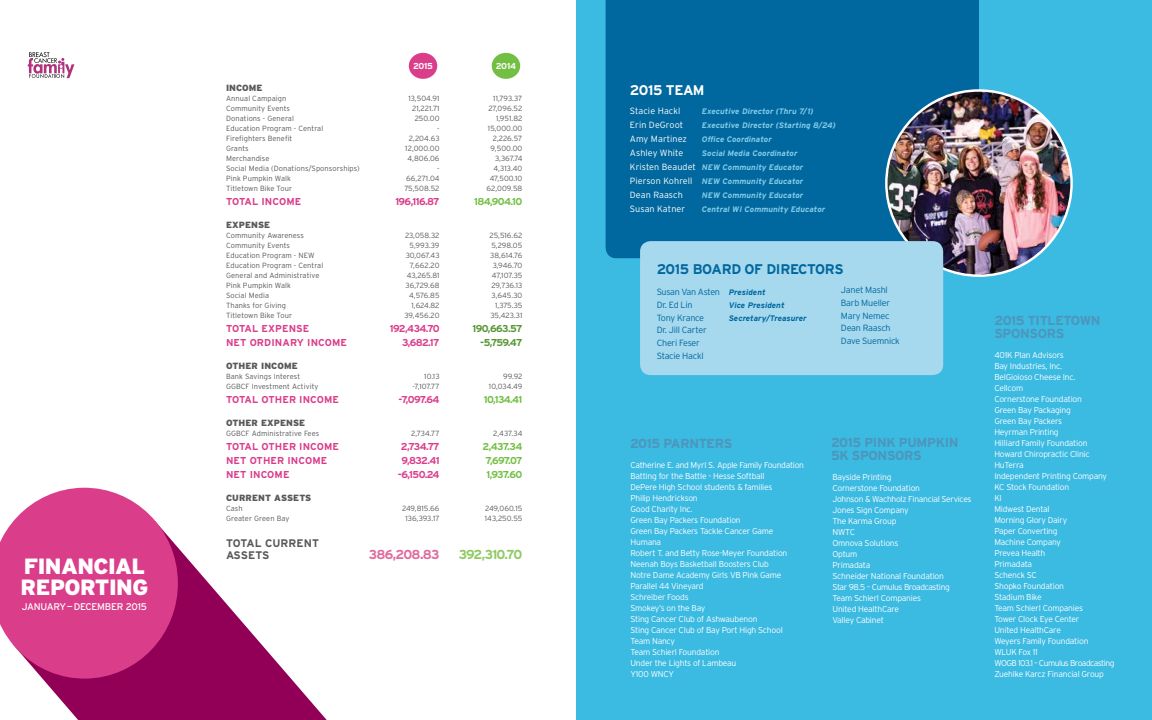
<style>
.page{position:relative;width:1152px;height:720px;background:#fff}
.page>*{position:absolute;margin:0;border:0;box-sizing:border-box;transform-origin:0 0}
.t1{font:900 22.1px/20.3px "Interstate";letter-spacing:-.025em;color:#fff}
.t2{font:700 14px "Interstate";letter-spacing:-.025em;color:#00689e}
.t3{font:700 14px "Interstate";letter-spacing:-.025em;color:#fff}
.t4{font:700 13px/13px "Interstate";letter-spacing:-.025em;color:#4d95bb}
.t5{font:700 13px "Interstate";letter-spacing:-.06em;color:#df6b9e}
.t6{font:700 13px "Interstate";letter-spacing:-.08em;color:#8fc964}
.t7{font:700 11px/12px "Interstate";letter-spacing:.01em;color:#58595b}
.t8{font:700 10px/14px "Interstate";letter-spacing:.01em;color:#da3d8a}
.t9{font:700 10px/14px "Interstate";letter-spacing:-.07em;color:#da3d8a;text-align:center}
.t10{font:700 10px/14px "Interstate";letter-spacing:-.085em;color:#72bf44;text-align:center}
.t11{font:700 10px "Interstate";letter-spacing:-.055em;color:#72bf44}
.t12{font:700 10px/14px "Interstate";letter-spacing:-.065em;color:#559534;text-align:right}
.t13{font:700 10px/14px "Interstate";letter-spacing:-.055em;color:#da3d8a;text-align:right}
.t14{font:9.7px "Interstate";letter-spacing:-.025em;color:#fff}
.t15{font:300 9px/12.7px "Interstate";letter-spacing:-.025em;color:#00689e}
.t16{font:300 9px "Interstate";letter-spacing:.01em;color:#fff}
.t17{font:900 9px "Interstate";letter-spacing:.01em;color:#58595b}
.t18{font:700 8.6px "Interstate";letter-spacing:-.025em;color:#fff}
.t19{font:300 8.5px/11px "Interstate";letter-spacing:-.025em;color:#fff}
.t20{font:italic 700 8px/14px "Interstate";letter-spacing:.01em;color:#82cbe9}
.t21{font:italic 700 8px "Interstate";letter-spacing:.01em;color:#00689e}
.t22{font:300 7.5px/10px "Interstate";letter-spacing:.01em;color:#58595b;text-align:right}
.s1{font-weight:300;font-style:normal;font-size:9px;color:#fff}
.s2{font-weight:700;font-style:italic;font-size:8px}
</style>
<div class="page">
<svg style="left:43px;top:549px;width:284px;height:171px;fill:#910056"></svg>
<svg style="left:0;top:487px;width:179px;height:192px;background:#d95194"></svg>
<div style="left:576px;top:0;width:576px;height:720px;background:#3bbae2"></div>
<div style="left:606px;top:0;width:373px;height:258px;background:#00689e"></div>
<img style="left:886px;top:91px;width:186px;height:185px">
<svg style="left:28px;top:52px;width:46px;height:26px"></svg>
<div style="left:492px;top:53px;width:28px;height:26px;background:#72bf44;border-radius:50%"></div>
<div style="left:409px;top:53px;width:28px;height:26px;background:#da3d8a;border-radius:50%"></div>
<div style="left:640px;top:241px;width:303px;height:134px;background:#a6d8ee;border-radius:11px"></div>
<h1 class="t1" style="left:21px;top:556px;width:129px">FINANCIAL<br>REPORTING</h1>
<p class="t14" style="left:22px;top:600px;width:127px">JANUARY — DECEMBER 2015</p>
<p class="t17" style="left:226px;top:83px;width:38px">INCOME</p>
<p class="t22" style="left:226px;top:93px;width:135px;text-align:left">Annual Campaign<br>Community Events<br>Donations - General<br>Education Program - Central<br>Firefighters Benefit<br>Grants<br>Merchandise<br>Social Media (Donations/Sponsorships)<br>Pink Pumpkin Walk<br>Titletown Bike Tour</p>
<p class="t8" style="left:226px;top:194px;width:77px">TOTAL INCOME</p>
<p class="t17" style="left:226px;top:220px;width:46px">EXPENSE</p>
<p class="t22" style="left:226px;top:230px;width:99px;text-align:left">Community Awareness<br>Community Events<br>Education Program - NEW<br>Education Program - Central<br>General and Administrative<br>Pink Pumpkin Walk<br>Social Media<br>Thanks for Giving<br>Titletown Bike Tour</p>
<p class="t8" style="left:226px;top:321px;width:123px">TOTAL EXPENSE<br>NET ORDINARY INCOME</p>
<p class="t17" style="left:226px;top:361px;width:73px">OTHER INCOME</p>
<p class="t22" style="left:226px;top:371px;width:94px;text-align:left">Bank Savings Interest<br>GGBCF Investment Activity</p>
<p class="t8" style="left:226px;top:392px;width:115px">TOTAL OTHER INCOME</p>
<p class="t17" style="left:226px;top:418px;width:81px">OTHER EXPENSE</p>
<p class="t22" style="left:226px;top:428px;width:95px">GGBCF Administrative Fees</p>
<p class="t8" style="left:226px;top:439px;width:115px">TOTAL OTHER INCOME<br>NET OTHER INCOME<br>NET INCOME</p>
<p class="t17" style="left:226px;top:493px;width:87px">CURRENT ASSETS</p>
<p class="t22" style="left:226px;top:503px;width:65px;text-align:left">Cash<br>Greater Green Bay</p>
<p class="t7" style="left:226px;top:537px;width:94px">TOTAL CURRENT<br>ASSETS</p>
<p class="t18" style="left:413px;top:61px;width:22px">2015</p>
<p class="t18" style="left:496px;top:61px;width:22px">2014</p>
<p class="t22" style="left:404px;top:93px;width:37px">13,504.91<br>21,221.71<br>250.00<br>-<br>2,204.63<br>12,000.00<br>4,806.06 -<br>66,271.04<br>75,508.52</p>
<p class="t8" style="left:395px;top:194px;width:46px">196,116.87</p>
<p class="t22" style="left:405px;top:230px;width:37px">23,058.32<br>5,993.39<br>30,067.43<br>7,662.20<br>43,265.81<br>36,729.68<br>4,576.85<br>1,624.82<br>39,456.20</p>
<p class="t13" style="left:390px;top:321px;width:51px">192,434.70<br>3,682.17</p>
<p class="t22" style="left:412px;top:371px;width:29px">10.13 -7,107.77</p>
<p class="t8" style="left:399px;top:392px;width:42px">-7,097.64</p>
<p class="t22" style="left:411px;top:428px;width:30px">2,734.77</p>
<p class="t9" style="left:398px;top:439px;width:43px">2,734.77<br>9,832.41 -6,150.24</p>
<p class="t22" style="left:402px;top:503px;width:39px;text-align:center">249,815.66<br>136,393.17</p>
<h3 class="t5" style="left:369px;top:547px;width:72px">386,208.83</h3>
<p class="t22" style="left:487px;top:93px;width:37px">11,793.37<br>27,096.52<br>1,951.82<br>15,000.00<br>2,226.57<br>9,500.00<br>3,367.74<br>4,313.40<br>47,500.10<br>62,009.58</p>
<p class="t11" style="left:474px;top:195px;width:50px">184,904.10</p>
<p class="t22" style="left:490px;top:230px;width:34px">25,516.62<br>5,298.05<br>38,614.76<br>3,946.70<br>47,107.35<br>29,736.13<br>3,645.30<br>1,375.35<br>35,423.31</p>
<p class="t12" style="left:473px;top:321px;width:51px">190,663.57 -5,759.47</p>
<p class="t22" style="left:489px;top:371px;width:35px">99.92<br>10,034.49</p>
<p class="t11" style="left:484px;top:393px;width:40px">10,134.41</p>
<p class="t22" style="left:493px;top:428px;width:31px">2,437.34</p>
<p class="t10" style="left:483px;top:439px;width:41px">2,437.34<br>7,697.07<br>1,937.60</p>
<p class="t22" style="left:485px;top:503px;width:39px;text-align:left">249,060.15<br>143,250.55</p>
<h3 class="t6" style="left:459px;top:547px;width:65px">392,310.70</h3>
<h2 class="t3" style="left:630px;top:82px;width:76px">2015 TEAM</h2>
<p class="t16" style="left:630px;top:105px;width:52px">Stacie Hackl</p>
<p class="t20" style="left:702px;top:104px;width:113px">Executive Director (Thru 7/1)</p>
<p class="t16" style="left:630px;top:119px;width:55px">Erin DeGroot</p>
<p class="t20" style="left:702px;top:118px;width:135px">Executive Director (Starting 8/24)</p>
<p class="t16" style="left:630px;top:133px;width:59px">Amy Martinez</p>
<p class="t20" style="left:702px;top:132px;width:71px">Office Coordinator</p>
<p class="t16" style="left:630px;top:147px;width:55px">Ashley White</p>
<p class="t20" style="left:630px;top:146px;width:175px;text-indent:72px">Social Media Coordinator<br><span class="s1">Kristen Beaudet</span> NEW Community Educator<br><span class="s1">Pierson Kohrell</span> NEW Community Educator</p>
<p class="t16" style="left:630px;top:189px;width:54px">Dean Raasch</p>
<p class="t20" style="left:702px;top:188px;width:103px">NEW Community Educator</p>
<p class="t16" style="left:630px;top:203px;width:57px">Susan Katner</p>
<p class="t20" style="left:702px;top:202px;width:125px">Central WI Community Educator</p>
<h2 class="t2" style="left:657px;top:260px;width:189px">2015 BOARD OF DIRECTORS</h2>
<p class="t15" style="left:657px;top:286px;width:110px">Susan Van Asten <span class="s2">President<br></span>Dr. Ed Lin</p>
<p class="t21" style="left:729px;top:300px;width:57px">Vice President</p>
<p class="t15" style="left:657px;top:311px;width:49px">Tony Krance</p>
<p class="t21" style="left:729px;top:313px;width:80px">Secretary/Treasurer</p>
<p class="t15" style="left:657px;top:324px;width:51px">Dr. Jill Carter<br>Cheri Feser<br>Stacie Hackl</p>
<p class="t15" style="left:841px;top:284px;width:60px">Janet Mashl<br>Barb Mueller<br>Mary Nemec<br>Dean Raasch<br>Dave Suemnick</p>
<h3 class="t4" style="left:630px;top:437px;width:104px">2015 PARNTERS</h3>
<p class="t19" style="left:630px;top:459px;width:175px">Catherine E. and Myrl S. Apple Family Foundation<br>Batting for the Battle - Hesse Softball<br>DePere High School students &amp; families<br>Philip Hendrickson<br>Good Charity Inc.<br>Green Bay Packers Foundation<br>Green Bay Packers Tackle Cancer Game<br>Humana<br>Robert T. and Betty Rose-Meyer Foundation<br>Neenah Boys Basketball Boosters Club<br>Notre Dame Academy Girls VB Pink Game<br>Parallel 44 Vineyard<br>Schreiber Foods<br>Smokey’s on the Bay<br>Sting Cancer Club of Ashwaubenon<br>Sting Cancer Club of Bay Port High School<br>Team Nancy<br>Team Schierl Foundation<br>Under the Lights of Lambeau<br>Y100 WNCY</p>
<h3 class="t4" style="left:831px;top:436px;width:129px">2015 PINK PUMPKIN<br>5K SPONSORS</h3>
<p class="t19" style="left:832px;top:471px;width:141px">Bayside Printing<br>Cornerstone Foundation<br>Johnson &amp; Wachholz Financial Services<br>Jones Sign Company<br>The Karma Group<br>NWTC<br>Omnova Solutions<br>Optum<br>Primadata<br>Schneider National Foundation<br>Star 98.5 – Cumulus Broadcasting<br>Team Schierl Companies<br>United HealthCare<br>Valley Cabinet</p>
<h3 class="t4" style="left:994px;top:314px;width:108px">2015 TITLETOWN<br>SPONSORS</h3>
<p class="t19" style="left:994px;top:350px;width:122px">401K Plan Advisors<br>Bay Industries, Inc.<br>BelGioioso Cheese Inc.<br>Cellcom<br>Cornerstone Foundation<br>Green Bay Packaging<br>Green Bay Packers<br>Heyrman Printing<br>Hilliard Family Foundation<br>Howard Chiropractic Clinic<br>HuTerra<br>Independent Printing Company<br>KC Stock Foundation<br>KI<br>Midwest Dental<br>Morning Glory Dairy<br>Paper Converting<br>Machine Company<br>Prevea Health<br>Primadata<br>Schenck SC<br>Shopko Foundation<br>Stadium Bike<br>Team Schierl Companies<br>Tower Clock Eye Center<br>United HealthCare<br>Weyers Family Foundation<br>WLUK Fox 11<br>WOGB 103.1 – Cumulus Broadcasting<br>Zuehlke Karcz Financial Group</p>
</div>
